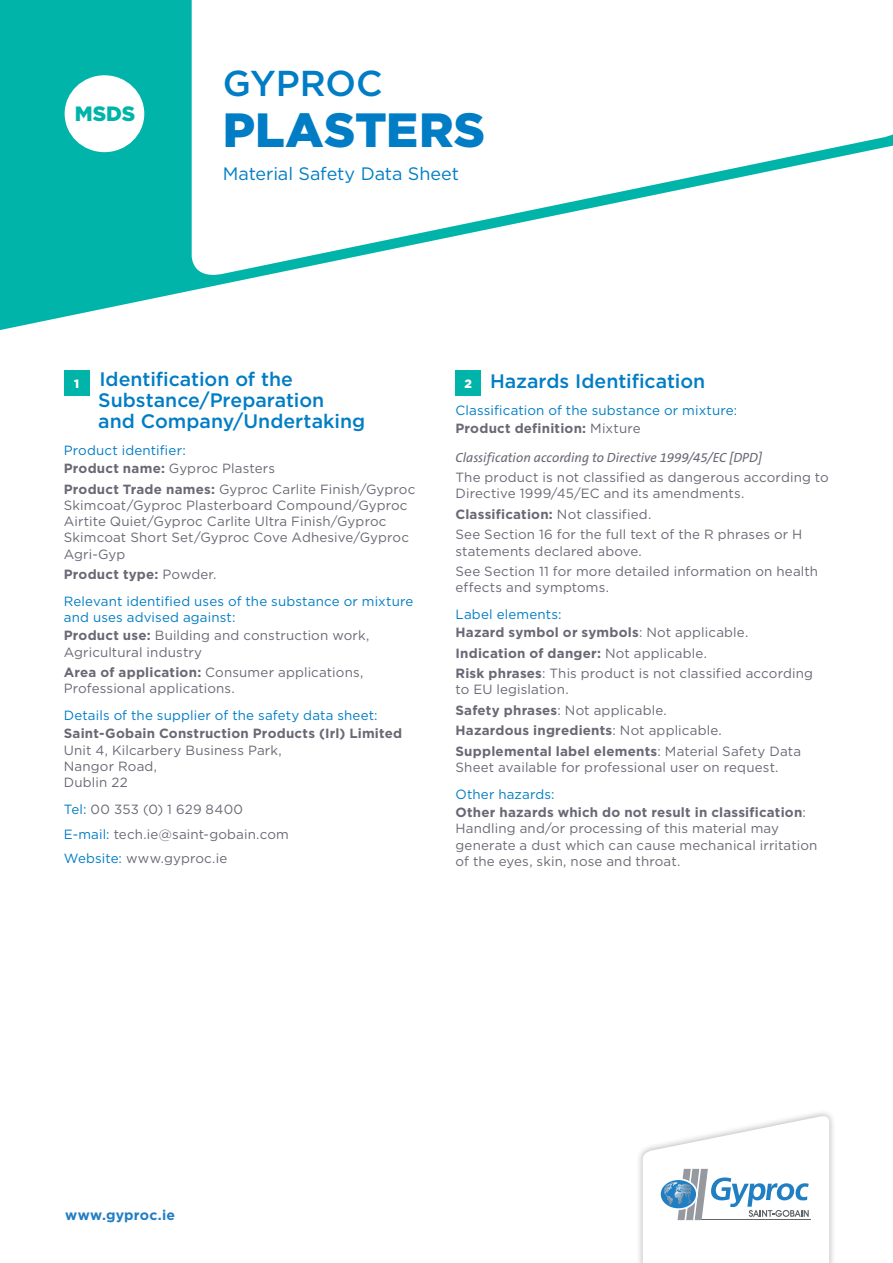
<style>
.page{position:relative;width:893px;height:1263px;background:#fff}
.page>*{position:absolute;margin:0;border:0;box-sizing:border-box;transform-origin:0 0}
.t1{font:900 48px "Gotham HTF";letter-spacing:.005em;color:#007dc5}
.t2{font:500 36px "Gotham HTF";letter-spacing:-.005em;color:#007dc5}
.t3{font:900 20.7px "Gotham HTF";color:#00b4aa}
.t4{font:500 19.5px/21px "Gotham HTF";color:#007dc5}
.t5{font:18px "Gotham HTF";letter-spacing:-.005em;color:#007dc5}
.t6{font:700 14.1px "Gotham HTF";letter-spacing:.01em;color:#217ec2}
.t7{font:13.35px/16.2px "Gotham HTF";letter-spacing:.01em;color:#696976}
.t8{font:13.35px/18.3px "Gotham HTF";letter-spacing:.01em;color:#007dc5}
.t9{font:700 13.35px/18.3px "Gotham HTF";letter-spacing:.015em;color:#696976}
.t10{font:italic 13.35px "The Sans B5 Plain";color:#696976}
.s1{font-weight:700;color:#696976}
.s2{color:#696976}
.s3{font-weight:700}
.s4{color:#007dc5}
.s5{font-weight:900;font-size:12px;color:#fff}
.s6{font-weight:400;color:#007dc5}
.s7{font-weight:400}
</style>
<div class="page">
<svg style="left:0;top:0;width:481px;height:372px;fill:#00b4aa"></svg>
<svg style="left:185px;top:0;width:708px;height:283px"></svg>
<div style="left:65px;top:75px;width:79px;height:77px;background:#fff;border-radius:50%"></div>
<div style="left:636px;top:1109px;width:200px;height:154px;background:#000;opacity:.3"></div>
<svg style="left:643px;top:1116px;width:186px;height:147px"></svg>
<div style="left:64px;top:370px;width:25px;height:26px;background:#00b4aa"></div>
<div style="left:455px;top:371px;width:26px;height:25px;background:#00b4aa"></div>
<h3 class="t3" style="left:75px;top:102px;width:62px">MSDS</h3>
<h2 class="t2" style="left:223px;top:63px;width:161px">Gyproc</h2>
<h1 class="t1" style="left:223px;top:102px;width:262px">PLASTERS</h1>
<h3 class="t5" style="left:223px;top:164px;width:238px">Material Safety Data Sheet</h3>
<h3 class="t4" style="left:98px;top:368px;width:268px;text-indent:-24px"><sub>1</sub> Identification of the<br>Substance/Preparation and Company/Undertaking</h3>
<p class="t8" style="left:64px;top:441px;width:213px">Product identifier:<br><span class="s1">Product name:</span> <span class="s2">Gyproc Plasters</span></p>
<p class="t7" style="left:64px;top:481px;width:353px"><span class="s3">Product Trade names:</span> Gyproc Carlite Finish/Gyproc Skimcoat/Gyproc Plasterboard Compound/Gyproc Airtite Quiet/Gyproc Carlite Ultra Finish/Gyproc Skimcoat Short Set/Gyproc Cove Adhesive/Gyproc Agri-Gyp</p>
<p class="t8" style="left:64px;top:561px;width:351px;line-height:26.8px"><span class="s1">Product type:</span> <span class="s2">Powder.<br></span>Relevant identified uses of the substance or mixture</p>
<p class="t7" style="left:64px;top:608px;width:307px;line-height:18.3px"><span class="s4">and uses advised against:<br></span><span class="s3">Product use:</span> Building and construction work,</p>
<p class="t7" style="left:64px;top:641px;width:301px;line-height:20.4px">Agricultural industry<br><span class="s3">Area of application:</span> Consumer applications,</p>
<p class="t7" style="left:64px;top:680px;width:173px">Professional applications.</p>
<p class="t8" style="left:64px;top:706px;width:315px">Details of the supplier of the safety data sheet:</p>
<p class="t9" style="left:64px;top:724px;width:340px">Saint-Gobain Construction Products (Irl) Limited</p>
<p class="t7" style="left:64px;top:741px;width:219px">Unit 4, Kilcarbery Business Park,<br>Nangor Road,<br>Dublin 22</p>
<p class="t7" style="left:64px;top:796px;width:227px;line-height:24.8px"><span class="s4">Tel:</span> 00 353 (0) 1 629 8400<br><span class="s4">E-mail:</span> tech.ie@saint-gobain.com<br><span class="s4">Website:</span> www.gyproc.ie</p>
<h3 class="t4" style="left:464px;top:370px;width:242px"><span class="s5">2</span> Hazards Identification</h3>
<p class="t8" style="left:455px;top:400px;width:283px">Classification of the substance or mixture:<br><span class="s1">Product definition:</span> <span class="s2">Mixture</span></p>
<p class="t10" style="left:455px;top:450px;width:308px">Classification according to Directive 1999/45/EC [DPD]</p>
<p class="t7" style="left:455px;top:469px;width:375px">The product is not classified as dangerous according to<br>Directive 1999/45/EC and its amendments.</p>
<p class="t7" style="left:455px;top:504px;width:348px;line-height:20.4px"><span class="s3">Classification:</span> Not classified.<br>See Section 16 for the full text of the R phrases or H</p>
<p class="t7" style="left:455px;top:540px;width:364px;line-height:20.4px">statements declared above.<br>See Section 11 for more detailed information on health</p>
<p class="t7" style="left:455px;top:579px;width:155px">effects and symptoms.</p>
<p class="t9" style="left:455px;top:605px;width:294px"><span class="s6">Label elements:<br></span>Hazard symbol or symbols<span class="s7">: Not applicable.</span></p>
<p class="t7" style="left:455px;top:643px;width:359px;line-height:20.4px"><span class="s3">Indication of danger:</span> Not applicable.<br><span class="s3">Risk phrases</span>: This product is not classified according</p>
<p class="t7" style="left:455px;top:679px;width:347px;line-height:20.4px">to EU legislation.<br><span class="s3">Safety phrases</span>: Not applicable.<br><span class="s3">Hazardous ingredients</span>: Not applicable.<br><span class="s3">Supplemental label elements</span>: Material Safety Data</p>
<p class="t7" style="left:455px;top:759px;width:325px">Sheet available for professional user on request.</p>
<p class="t9" style="left:455px;top:785px;width:352px"><span class="s6">Other hazards:<br></span>Other hazards which do not result in classification<span class="s7">:</span></p>
<p class="t7" style="left:455px;top:820px;width:363px">Handling and/or processing of this material may generate a dust which can cause mechanical irritation of the eyes, skin, nose and throat.</p>
<p class="t6" style="left:65px;top:1207px;width:111px">www.gyproc.ie</p>
</div>
